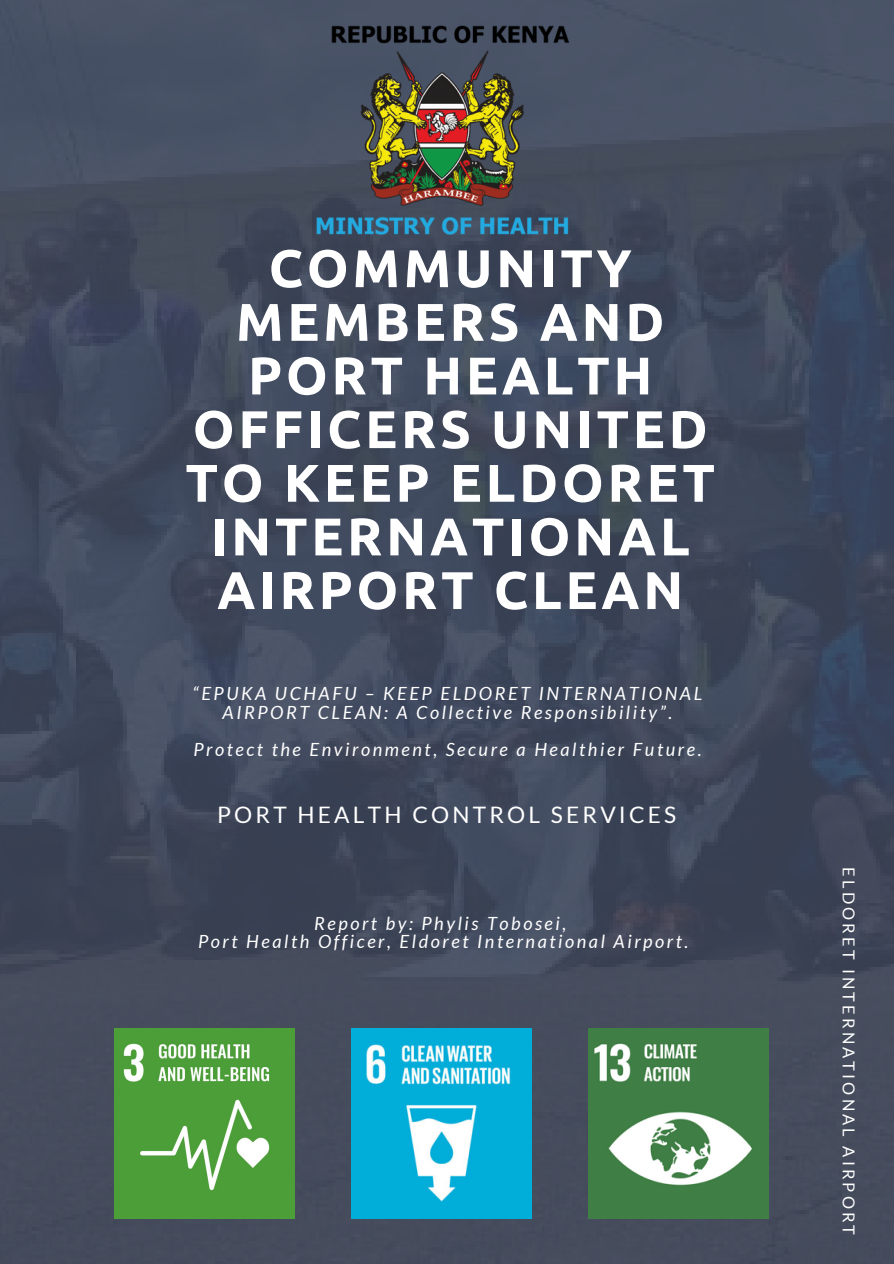
<style>
.page{position:relative;width:894px;height:1264px;background:#fff}
.page>*{position:absolute;margin:0;border:0;box-sizing:border-box;transform-origin:0 0}
.t1{font:700 52.95px/53.6px "Ubuntu";letter-spacing:.07em;color:#fff;text-align:center}
.t2{font:22.65px "Lato";letter-spacing:.14em;color:#fff}
.t3{font:italic 18.15px/18.6px "Lato";letter-spacing:.14em;color:#fff;text-align:center}
.t4{font:16.35px "Lato";letter-spacing:.19em;color:#fff}
</style>
<div class="page">
<img style="left:0;top:0;width:893px;height:1263px">
<img style="left:316px;top:23px;width:254px;height:215px">
<img style="left:351px;top:1028px;width:180px;height:190px">
<img style="left:114px;top:1028px;width:180px;height:190px">
<img style="left:588px;top:1028px;width:180px;height:190px">
<p class="t1" style="left:185px;top:241px;width:531px">COMMUNITY<br>MEMBERS AND<br>PORT HEALTH<br>OFFICERS UNITED<br>TO KEEP ELDORET<br>INTERNATIONAL<br>AIRPORT CLEAN</p>
<h2 class="t3" style="left:192px;top:683px;width:511px">“EPUKA UCHAFU – KEEP ELDORET INTERNATIONAL<br>AIRPORT CLEAN: A Collective Responsibility”.</h2>
<p class="t3" style="left:193px;top:739px;width:509px">Protect the Environment, Secure a Healthier Future.</p>
<p class="t2" style="left:217px;top:800px;width:460px">PORT HEALTH CONTROL SERVICES</p>
<p class="t3" style="left:314px;top:913px;width:254px">Report by: Phylis Tobosei,</p>
<h3 class="t3" style="left:198px;top:932px;width:491px">Port Health Officer, Eldoret International Airport.</h3>
<h1 class="t4" style="left:858px;top:867px;width:369px;rotate:90deg">ELDORET INTERNATIONAL AIRPORT</h1>
</div>
